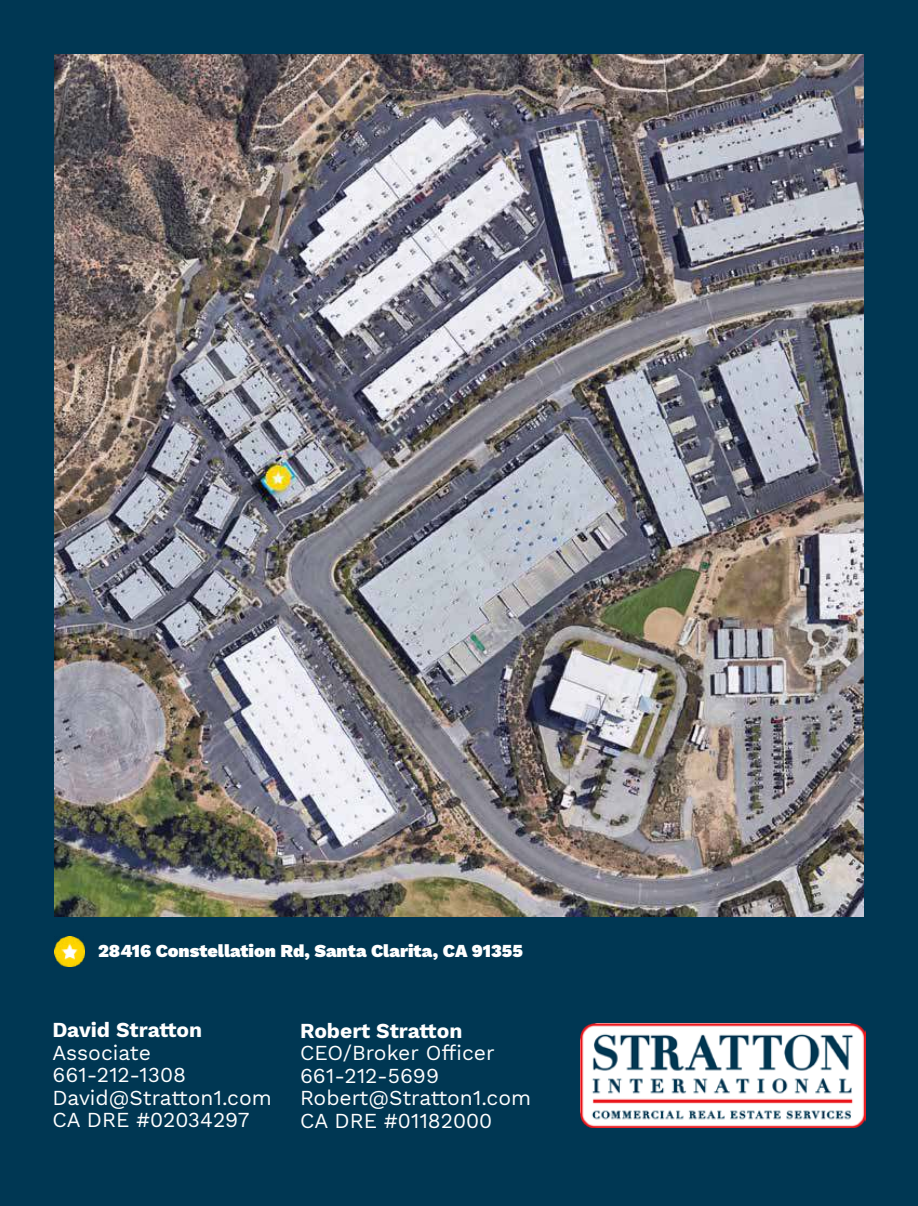
<style>
.page{position:relative;width:918px;height:1206px;background:#fff}
.page>*{position:absolute;margin:0;border:0;box-sizing:border-box;transform-origin:0 0}
.t1{font:21px/22.5px "Work Sans";color:#fff}
.t2{font:700 21px "Work Sans";color:#fff}
.t3{font:900 18px "Work Sans";color:#fff}
</style>
<div class="page">
<div style="left:0;top:0;width:918px;height:1205px;background:#003753"></div>
<img style="left:580px;top:1023px;width:286px;height:104px">
<img style="left:55px;top:55px;width:808px;height:861px">
<img style="left:55px;top:936px;width:29px;height:30px">
<p class="t3" style="left:98px;top:943px;width:426px">28416 Constellation Rd, Santa Clarita, CA 91355</p>
<p class="t2" style="left:52px;top:1018px;width:151px">David Stratton</p>
<p class="t1" style="left:52px;top:1042px;width:221px">Associate<br>661-212-1308<br>David@Stratton1.com<br>CA DRE #02034297</p>
<p class="t2" style="left:300px;top:1018px;width:164px">Robert Stratton</p>
<p class="t1" style="left:300px;top:1042px;width:233px">CEO/Broker Officer<br>661-212-5699<br>Robert@Stratton1.com<br>CA DRE #01182000</p>
</div>
